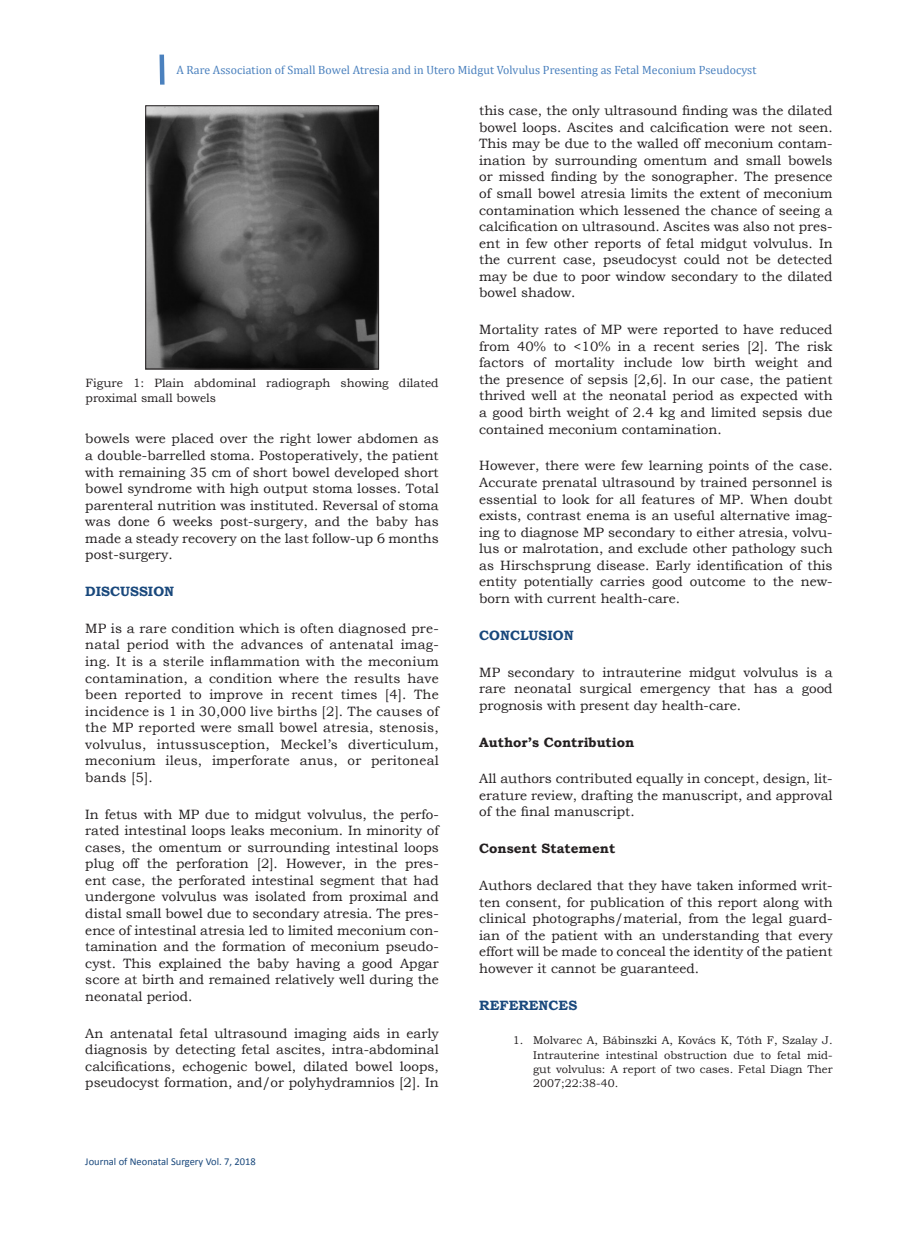
<style>
.page{position:relative;width:918px;height:1242px;background:#fff}
.page>*{position:absolute;margin:0;border:0;box-sizing:border-box;transform-origin:0 0}
.TX{font:13.5px/16.5px "Bookman Old Style";color:#231f20;text-align:justify}
.t1{font:700 13.5px "Bookman Old Style";color:#231f20}
.t2{font:700 13.5px "Bookman Old Style";color:#19487c}
.RH{font:12px "Cambria";color:#4b81be}
.FGC{font:12px/15px "Bookman Old Style";color:#231f20}
.REF{font:11.25px/14.2px "Bookman Old Style";color:#231f20;text-align:justify}
.t3{font:10.5px "Calibri";color:#19487c}
</style>
<div class="page">
<svg style="left:159px;top:54px;width:6px;height:31px"></svg>
<img style="left:148px;top:108px;width:229px;height:259px">
<div style="left:146px;top:106px;width:233px;height:263px;border:1px solid #231f20"></div>
<p class="RH" style="left:176px;top:63px;width:583px">A Rare Association of Small Bowel Atresia and in Utero Midgut Volvulus Presenting as Fetal Meconium Pseudocyst</p>
<p class="TX" style="left:479px;top:102px;width:355px">this case, the only ultrasound finding was the dilated bowel loops. Ascites and calcification were not seen.<br>This may be due to the walled off meconium contam&shy;ination by surrounding omentum and small bowels or missed finding by the sonographer. The presence of small bowel atresia limits the extent of meconium contamination which lessened the chance of seeing a calcification on ultrasound. Ascites was also not pres&shy;ent in few other reports of fetal midgut volvulus. In the current case, pseudocyst could not be detected may be due to poor window secondary to the dilated bowel shadow.</p>
<p class="TX" style="left:479px;top:321px;width:355px">Mortality rates of MP were reported to have reduced from 40% to &lt;10% in a recent series [2]. The risk factors of mortality include low birth weight and the presence of sepsis [2,6]. In our case, the patient thrived well at the neonatal period as expected with a good birth weight of 2.4 kg and limited sepsis due contained meconium contamination.</p>
<p class="TX" style="left:479px;top:458px;width:355px">However, there were few learning points of the case.<br>Accurate prenatal ultrasound by trained personnel is essential to look for all features of MP. When doubt exists, contrast enema is an useful alternative imag&shy;ing to diagnose MP secondary to either atresia, volvu&shy;lus or malrotation, and exclude other pathology such as Hirschsprung disease. Early identification of this entity potentially carries good outcome to the new&shy;born with current health-care.</p>
<h1 class="t2" style="left:479px;top:625px;width:96px">CONCLUSION</h1>
<p class="TX" style="left:479px;top:664px;width:355px">MP secondary to intrauterine midgut volvulus is a rare neonatal surgical emergency that has a good prognosis with present day health-care.</p>
<h2 class="t1" style="left:479px;top:732px;width:156px">Author’s Contribution</h2>
<p class="TX" style="left:479px;top:771px;width:355px">All authors contributed equally in concept, design, lit&shy;erature review, drafting the manuscript, and approval of the final manuscript.</p>
<h2 class="t1" style="left:479px;top:839px;width:138px">Consent Statement</h2>
<p class="TX" style="left:479px;top:877px;width:355px">Authors declared that they have taken informed writ&shy;ten consent, for publication of this report along with clinical photographs/material, from the legal guard&shy;ian of the patient with an understanding that every effort will be made to conceal the identity of the patient however it cannot be guaranteed.</p>
<h1 class="t2" style="left:479px;top:995px;width:100px">REFERENCES</h1>
<p class="REF" style="left:533px;top:1033px;width:301px;text-indent:-20px">1. Molvarec A, Bábinszki A, Kovács K, Tóth F, Szalay J.<br>Intrauterine intestinal obstruction due to fetal mid&shy;gut volvulus: A report of two cases. Fetal Diagn Ther 2007;22:38-40.</p>
<p class="FGC" style="left:86px;top:375px;width:355px">Figure 1: Plain abdominal radiograph showing dilated proximal small bowels</p>
<p class="TX" style="left:85px;top:431px;width:355px">bowels were placed over the right lower abdomen as a double-barrelled stoma. Postoperatively, the patient with remaining 35 cm of short bowel developed short bowel syndrome with high output stoma losses. Total parenteral nutrition was instituted. Reversal of stoma was done 6 weeks post-surgery, and the baby has made a steady recovery on the last follow-up 6 months post-surgery.</p>
<h1 class="t2" style="left:85px;top:582px;width:90px">DISCUSSION</h1>
<p class="TX" style="left:85px;top:620px;width:355px">MP is a rare condition which is often diagnosed pre&shy;natal period with the advances of antenatal imag&shy;ing. It is a sterile inflammation with the meconium contamination, a condition where the results have been reported to improve in recent times [4]. The incidence is 1 in 30,000 live births [2]. The causes of the MP reported were small bowel atresia, stenosis, volvulus, intussusception, Meckel’s diverticulum, meconium ileus, imperforate anus, or peritoneal bands [5].</p>
<p class="TX" style="left:85px;top:806px;width:355px">In fetus with MP due to midgut volvulus, the perfo&shy;rated intestinal loops leaks meconium. In minority of cases, the omentum or surrounding intestinal loops plug off the perforation [2]. However, in the pres&shy;ent case, the perforated intestinal segment that had undergone volvulus was isolated from proximal and distal small bowel due to secondary atresia. The pres&shy;ence of intestinal atresia led to limited meconium con&shy;tamination and the formation of meconium pseudo&shy;cyst. This explained the baby having a good Apgar score at birth and remained relatively well during the neonatal period.</p>
<p class="TX" style="left:85px;top:1025px;width:355px">An antenatal fetal ultrasound imaging aids in early diagnosis by detecting fetal ascites, intra-abdominal calcifications, echogenic bowel, dilated bowel loops, pseudocyst formation, and/or polyhydramnios [2]. In</p>
<p class="t3" style="left:85px;top:1155px;width:172px">Journal of Neonatal Surgery Vol. 7, 2018</p>
</div>
